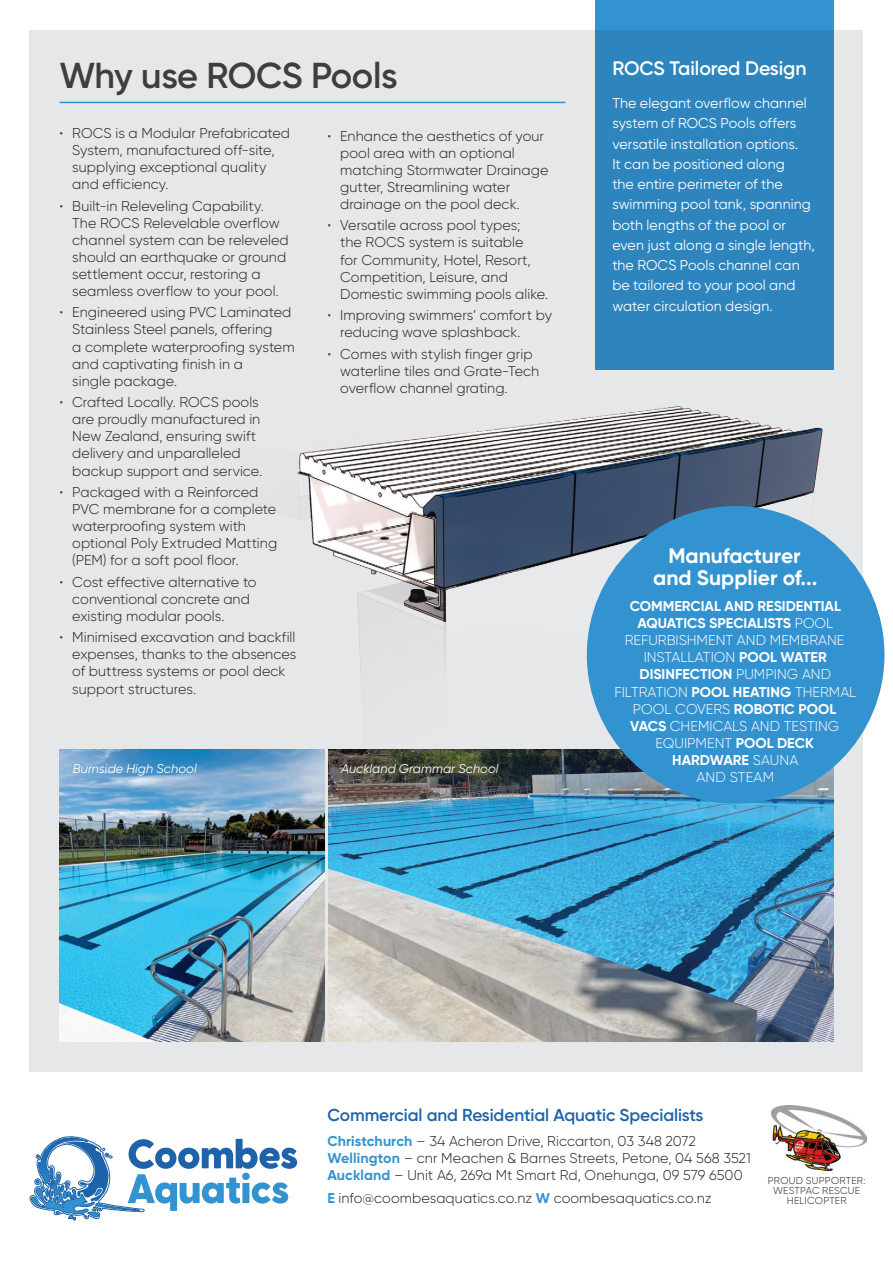
<style>
.page{position:relative;width:893px;height:1263px;background:#fff}
.page>*{position:absolute;margin:0;border:0;box-sizing:border-box;transform-origin:0 0}
.t1{font:600 36px "Gilroy";letter-spacing:-.015em;color:#3e3e3f}
.t2{font:700 21px/22.5px "Gilroy";color:#fff;text-align:center}
.t3{font:600 19.5px "Gilroy";letter-spacing:-.005em;color:#fff}
.t4{font:600 17.25px "Gilroy";letter-spacing:-.005em;color:#1e63a9}
.t5{font:300 14.25px/17.1px "Gilroy";letter-spacing:.005em;color:#231f20}
.t6{font:14.25px/20.2px "Gilroy";letter-spacing:.005em;color:#fff}
.t7{font:300 14.25px/17.1px "Gilroy";color:#fff;text-align:center}
.t8{font:italic 12.75px "Gilroy";letter-spacing:.01em;color:#fff}
.t9{font:300 10.05px/10.1px "Gilroy";letter-spacing:.02em;color:#231f20;text-align:center}
.s1{font-size:13.5px;color:#3e3e3f}
.s2{font-weight:700}
.s3{font-weight:700;color:#3393d0}
</style>
<div class="page">
<div style="left:30px;top:30px;width:833px;height:1041px;background:#e6e7e9"></div>
<img style="left:328px;top:753px;width:505px;height:288px">
<img style="left:771px;top:1105px;width:95px;height:66px">
<div style="left:595px;top:0;width:238px;height:370px;background:linear-gradient(to bottom,#3089c3,#2d83bb)"></div>
<svg style="left:29px;top:1136px;width:268px;height:85px"></svg>
<hr style="left:60px;top:102px;width:506px;height:1px;background:#3393d0">
<img style="left:60px;top:753px;width:264px;height:288px">
<img style="left:60px;top:354px;width:814px;height:399px">
<div style="left:587px;top:506px;width:297px;height:298px;background:#3393d0;border-radius:50%"></div>
<h1 class="t1" style="left:60px;top:53px;width:340px">Why use ROCS Pools</h1>
<p class="t5" style="left:72px;top:124px;width:219px;text-indent:-13px"><span class="s1">•</span> ROCS is a Modular Prefabricated<br>System, manufactured off-site, supplying exceptional quality and efficiency.</p>
<p class="t5" style="left:72px;top:197px;width:218px;text-indent:-13px"><span class="s1">•</span> Built-in Releveling Capability.<br>The ROCS Relevelable overflow channel system can be releveled should an earthquake or ground settlement occur, restoring a seamless overflow to your pool.</p>
<p class="t5" style="left:72px;top:304px;width:224px;text-indent:-13px"><span class="s1">•</span> Engineered using PVC Laminated<br>Stainless Steel panels, offering<br>a complete waterproofing system and captivating finish in a<br>single package.</p>
<p class="t5" style="left:72px;top:393px;width:191px;text-indent:-13px"><span class="s1">•</span> Crafted Locally. ROCS pools are proudly manufactured in<br>New Zealand, ensuring swift delivery and unparalleled backup support and service.</p>
<p class="t5" style="left:72px;top:483px;width:206px;text-indent:-13px"><span class="s1">•</span> Packaged with a Reinforced<br>PVC membrane for a complete waterproofing system with optional Poly Extruded Matting (PEM) for a soft pool floor.</p>
<p class="t5" style="left:72px;top:573px;width:186px;text-indent:-13px"><span class="s1">•</span> Cost effective alternative to conventional concrete and existing modular pools.</p>
<p class="t5" style="left:72px;top:628px;width:226px;text-indent:-13px"><span class="s1">•</span> Minimised excavation and backfill expenses, thanks to the absences of buttress systems or pool deck support structures.</p>
<p class="t5" style="left:340px;top:127px;width:210px;text-indent:-13px"><span class="s1">•</span> Enhance the aesthetics of your pool area with an optional matching Stormwater Drainage gutter, Streamlining water drainage on the pool deck.</p>
<p class="t5" style="left:340px;top:217px;width:209px;text-indent:-13px"><span class="s1">•</span> Versatile across pool types;<br>the ROCS system is suitable<br>for Community, Hotel, Resort,<br>Competition, Leisure, and<br>Domestic swimming pools alike.</p>
<p class="t5" style="left:340px;top:306px;width:213px;text-indent:-13px"><span class="s1">•</span> Improving swimmers’ comfort by reducing wave splashback.</p>
<p class="t5" style="left:340px;top:345px;width:201px;text-indent:-13px"><span class="s1">•</span> Comes with stylish finger grip waterline tiles and Grate-Tech overflow channel grating.</p>
<p class="t8" style="left:73px;top:760px;width:125px">Burnside High School</p>
<p class="t8" style="left:341px;top:760px;width:159px">Auckland Grammar School</p>
<h3 class="t3" style="left:612px;top:56px;width:196px">ROCS Tailored Design</h3>
<p class="t6" style="left:612px;top:93px;width:204px">The elegant overflow channel system of ROCS Pools offers versatile installation options.<br>It can be positioned along<br>the entire perimeter of the swimming pool tank, spanning both lengths of the pool or even just along a single length, the ROCS Pools channel can be tailored to your pool and water circulation design.</p>
<h2 class="t2" style="left:653px;top:544px;width:166px">Manufacturer and Supplier of...</h2>
<p class="t7" style="left:614px;top:597px;width:243px"><span class="s2">COMMERCIAL AND RESIDENTIAL<br>AQUATICS SPECIALISTS</span> POOL<br>REFURBISHMENT AND MEMBRANE<br>INSTALLATION <span class="s2">POOL WATER<br>DISINFECTION</span> PUMPING AND<br>FILTRATION <span class="s2">POOL HEATING</span> THERMAL<br>POOL COVERS <span class="s2">ROBOTIC POOL<br>VACS</span> CHEMICALS AND TESTING<br>EQUIPMENT <span class="s2">POOL DECK<br>HARDWARE</span> SAUNA<br>AND STEAM</p>
<p class="t4" style="left:327px;top:1105px;width:378px">Commercial and Residential Aquatic Specialists</p>
<p class="t5" style="left:327px;top:1132px;width:425px"><span class="s3">Christchurch</span> – 34 Acheron Drive, Riccarton, 03 348 2072<br><span class="s3">Wellington</span> – cnr Meachen &amp; Barnes Streets, Petone, 04 568 3521<br><span class="s3">Auckland</span> – Unit A6, 269a Mt Smart Rd, Onehunga, 09 579 6500</p>
<p class="t5" style="left:327px;top:1190px;width:386px"><span class="s3">E</span> info@coombesaquatics.co.nz <span class="s3">W</span> coombesaquatics.co.nz</p>
<p class="t9" style="left:768px;top:1175px;width:99px">PROUD SUPPORTER:<br>WESTPAC RESCUE<br>HELICOPTER</p>
</div>
